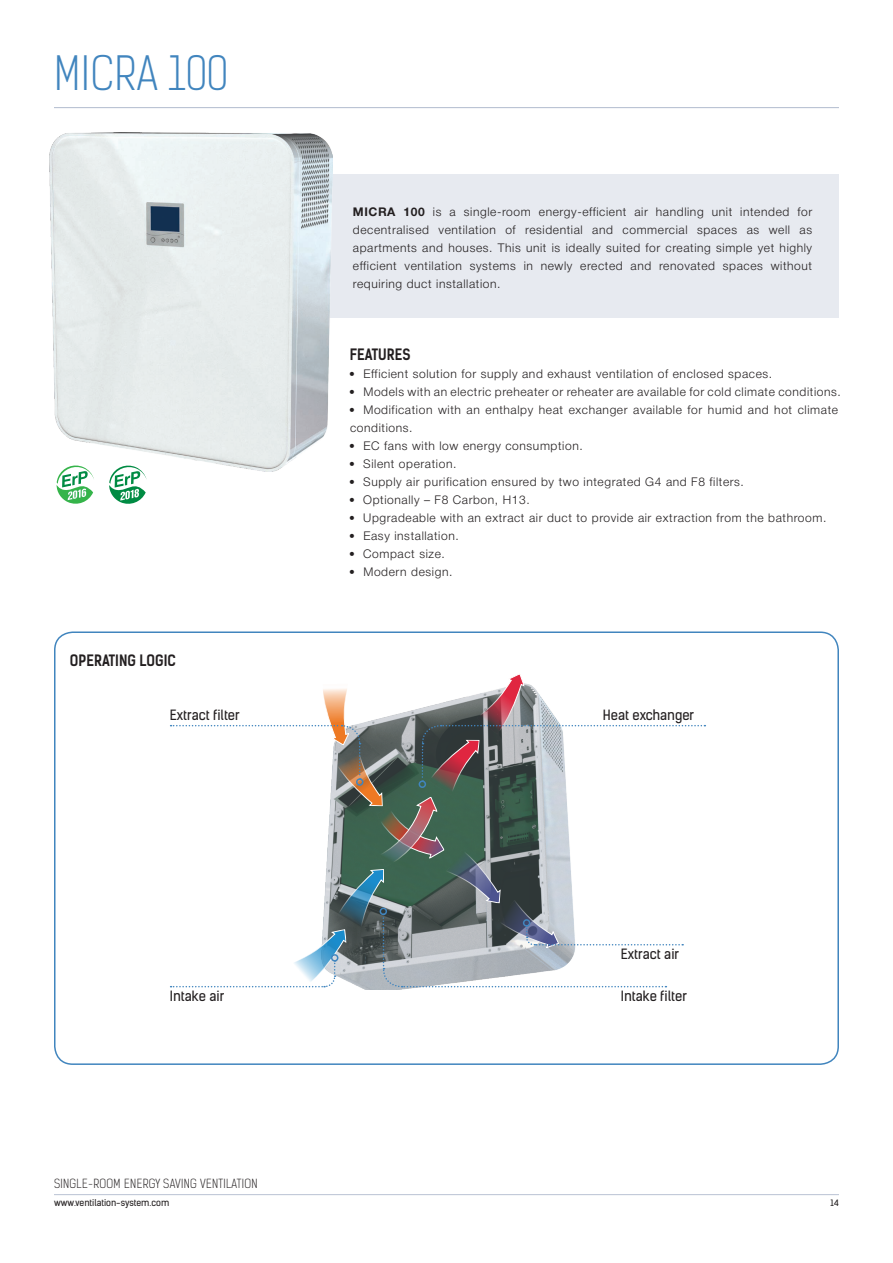
<style>
.page{position:relative;width:893px;height:1263px;background:#fff}
.page>*{position:absolute;margin:0;border:0;box-sizing:border-box;transform-origin:0 0}
.t1{font:45px "Kelson Sans Light BG";letter-spacing:.015em;color:#4185be}
.t2{font:15px "Kelson Sans Bold RU";color:#231f20;scale:.9 1}
.t3{font:13.5px "Kelson Sans Regular RU";color:#231f20}
.t4{font:300 12px/18px "Helvetica Neue Cyr";letter-spacing:.05em;color:#231f20}
.t5{font:12px "Kelson Sans Light RU";letter-spacing:.025em;color:#231f20}
.t6{font:9px "Kelson Sans Regular RU";color:#231f20}
.t7{font:8.4px "Kelson Sans Regular RU";color:#231f20;scale:1.08 1}
.s1{font-weight:700}
.s2{font-size:11.55px}
</style>
<div class="page">
<hr style="left:54px;top:1194px;width:785px;height:1px;background:#b1bbce">
<div style="left:258px;top:174px;width:581px;height:144px;background:#e7eaf0"></div>
<img style="left:49px;top:132px;width:283px;height:339px">
<div style="left:54px;top:631px;width:785px;height:434px;border:2px solid #4185be;border-radius:18px"></div>
<hr style="left:54px;top:107px;width:785px;height:1px;background:#b1bbce">
<svg style="left:107px;top:463px;width:43px;height:41px"></svg>
<svg style="left:54px;top:463px;width:43px;height:41px"></svg>
<svg style="left:171px;top:674px;width:534px;height:314px"></svg>
<div style="left:523px;top:919px;width:7px;height:8px;border:2px solid #4185be;border-radius:50%"></div>
<h1 class="t1" style="left:54px;top:46px;width:175px">MICRA 100</h1>
<p class="t2" style="left:70px;top:651px;width:119px">OPERATING LOGIC</p>
<p class="t4" style="left:353px;top:203px;width:461px;text-align:justify"><span class="s1">MICRA 100</span> is a single-room energy-efficient air handling unit intended for decentralised ventilation of residential and commercial spaces as well as apartments and houses. This unit is ideally suited for creating simple yet highly efficient ventilation systems in newly erected and renovated spaces without requiring duct installation.</p>
<p class="t2" style="left:350px;top:345px;width:69px">FEATURES</p>
<p class="t4" style="left:349px;top:365px;width:425px"><span class="s2">•</span> Efficient solution for supply and exhaust ventilation of enclosed spaces.</p>
<p class="t4" style="left:349px;top:383px;width:493px"><span class="s2">•</span> Models with an electric preheater or reheater are available for cold climate conditions.</p>
<p class="t4" style="left:349px;top:401px;width:491px"><span class="s2">•</span> Modification with an enthalpy heat exchanger available for humid and hot climate conditions.</p>
<p class="t4" style="left:349px;top:437px;width:235px"><span class="s2">•</span> EC fans with low energy consumption.</p>
<p class="t4" style="left:349px;top:455px;width:109px"><span class="s2">•</span> Silent operation.</p>
<p class="t4" style="left:349px;top:473px;width:396px"><span class="s2">•</span> Supply air purification ensured by two integrated G4 and F8 filters.</p>
<p class="t4" style="left:349px;top:491px;width:182px"><span class="s2">•</span> Optionally – F8 Carbon, H13.</p>
<p class="t4" style="left:349px;top:509px;width:479px"><span class="s2">•</span> Upgradeable with an extract air duct to provide air extraction from the bathroom.</p>
<p class="t4" style="left:349px;top:527px;width:111px"><span class="s2">•</span> Easy installation.</p>
<p class="t4" style="left:349px;top:545px;width:97px"><span class="s2">•</span> Compact size.</p>
<p class="t4" style="left:349px;top:563px;width:105px"><span class="s2">•</span> Modern design.</p>
<p class="t3" style="left:170px;top:707px;width:72px">Extract filter</p>
<p class="t3" style="left:603px;top:707px;width:93px">Heat exchanger</p>
<p class="t3" style="left:621px;top:945px;width:60px">Extract air</p>
<p class="t3" style="left:170px;top:988px;width:56px">Intake air</p>
<p class="t3" style="left:621px;top:988px;width:68px">Intake filter</p>
<p class="t5" style="left:54px;top:1176px;width:205px">SINGLE-ROOM ENERGY SAVING VENTILATION</p>
<p class="t6" style="left:54px;top:1197px;width:117px">www.ventilation-system.com</p>
<p class="t7" style="left:831px;top:1198px;width:9px">14</p>
</div>
